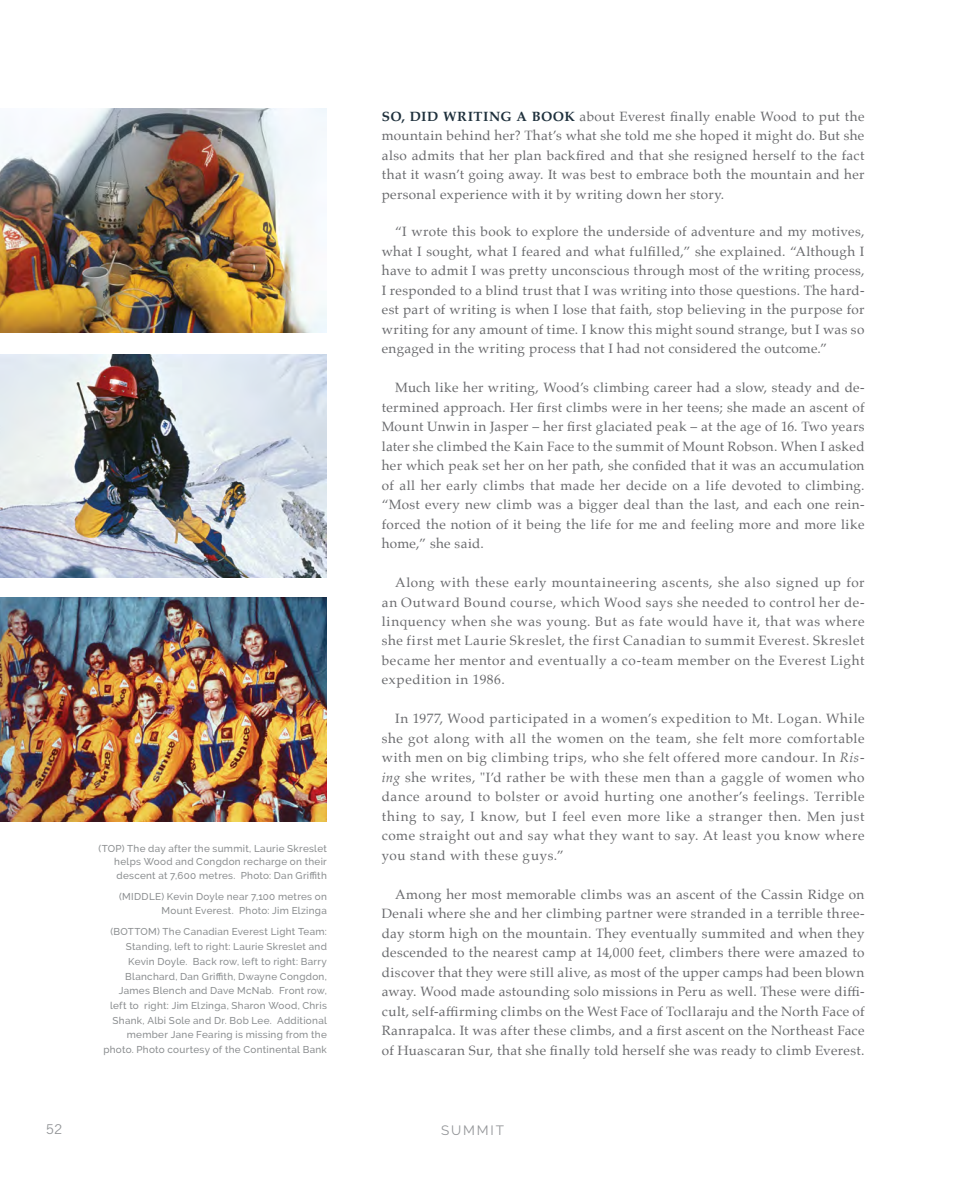
<style>
.page{position:relative;width:972px;height:1188px;background:#fff}
.page>*{position:absolute;margin:0;border:0;box-sizing:border-box;transform-origin:0 0}
.t1{font:13.5px/19.5px "Palatino";letter-spacing:.03em;color:#696a6d;text-align:justify}
.t2{font:13.5px "Raleway";letter-spacing:.14em;color:#939598}
.t3{font:13.5px "Trade Gothic LT Std";color:#939598}
.t4{font:500 9.9px/14.7px "Raleway";letter-spacing:.03em;color:#8b8e90;text-align:right}
.s1{font-weight:700;color:#1e303c}
.s2{font-style:italic}
</style>
<div class="page">
<img style="left:0;top:108px;width:327px;height:224px">
<img style="left:0;top:598px;width:327px;height:224px">
<img style="left:0;top:354px;width:327px;height:223px">
<p class="t4" style="left:114px;top:841px;width:214px;line-height:13.5px;text-align:justify;text-indent:-16px">(TOP) The day after the summit, Laurie Skreslet helps Wood and Congdon recharge on their descent at 7,600 metres. Photo: Dan Griffith</p>
<p class="t4" style="left:119px;top:889px;width:209px">(MIDDLE) Kevin Doyle near 7,100 metres on<br>Mount Everest. Photo: Jim Elzinga</p>
<p class="t4" style="left:103px;top:925px;width:225px">(BOTTOM) The Canadian Everest Light Team:<br>Standing, left to right: Laurie Skreslet and Kevin Doyle. Back row, left to right: Barry Blanchard, Dan Griffith, Dwayne Congdon, James Blench and Dave McNab. Front row, left to right: Jim Elzinga, Sharon Wood, Chris Shank, Albi Sole and Dr. Bob Lee. Additional member Jane Fearing is missing from the photo. Photo courtesy of the Continental Bank</p>
<p class="t1" style="left:382px;top:106px;width:484px"><span class="s1">SO, DID WRITING A BOOK</span> about Everest finally enable Wood to put the mountain behind her? That’s what she told me she hoped it might do. But she also admits that her plan backfired and that she resigned herself to the fact that it wasn’t going away. It was best to embrace both the mountain and her personal experience with it by writing down her story.</p>
<p class="t1" style="left:382px;top:222px;width:484px;text-indent:14px">“I wrote this book to explore the underside of adventure and my motives, what I sought, what I feared and what fulfilled,” she explained. “Although I have to admit I was pretty unconscious through most of the writing process, I responded to a blind trust that I was writing into those questions. The hard&shy;est part of writing is when I lose that faith, stop believing in the purpose for writing for any amount of time. I know this might sound strange, but I was so engaged in the writing process that I had not considered the outcome.”</p>
<p class="t1" style="left:382px;top:378px;width:484px;text-indent:14px">Much like her writing, Wood’s climbing career had a slow, steady and de&shy;termined approach. Her first climbs were in her teens; she made an ascent of Mount Unwin in Jasper – her first glaciated peak – at the age of 16. Two years later she climbed the Kain Face to the summit of Mount Robson. When I asked her which peak set her on her path, she confided that it was an accumulation of all her early climbs that made her decide on a life devoted to climbing. “Most every new climb was a bigger deal than the last, and each one rein&shy;forced the notion of it being the life for me and feeling more and more like home,” she said.</p>
<p class="t1" style="left:382px;top:573px;width:484px;text-indent:14px">Along with these early mountaineering ascents, she also signed up for an Outward Bound course, which Wood says she needed to control her de&shy;linquency when she was young. But as fate would have it, that was where she first met Laurie Skreslet, the first Canadian to summit Everest. Skreslet became her mentor and eventually a co-team member on the Everest Light expedition in 1986.</p>
<p class="t1" style="left:382px;top:709px;width:484px;text-indent:14px">In 1977, Wood participated in a women’s expedition to Mt. Logan. While she got along with all the women on the team, she felt more comfortable with men on big climbing trips, who she felt offered more candour. In <span class="s2">Ris&shy;ing</span> she writes, "I’d rather be with these men than a gaggle of women who dance around to bolster or avoid hurting one another’s feelings. Terrible thing to say, I know, but I feel even more like a stranger then. Men just come straight out and say what they want to say. At least you know where you stand with these guys.”</p>
<p class="t1" style="left:382px;top:885px;width:484px;text-indent:14px">Among her most memorable climbs was an ascent of the Cassin Ridge on Denali where she and her climbing partner were stranded in a terrible three&shy;day storm high on the mountain. They eventually summited and when they descended to the nearest camp at 14,000 feet, climbers there were amazed to discover that they were still alive, as most of the upper camps had been blown away. Wood made astounding solo missions in Peru as well. These were diffi&shy;cult, self-affirming climbs on the West Face of Tocllaraju and the North Face of Ranrapalca. It was after these climbs, and a first ascent on the Northeast Face of Huascaran Sur, that she finally told herself she was ready to climb Everest.</p>
<p class="t3" style="left:46px;top:1121px;width:18px">52</p>
<p class="t2" style="left:441px;top:1122px;width:64px">SUMMIT</p>
</div>
